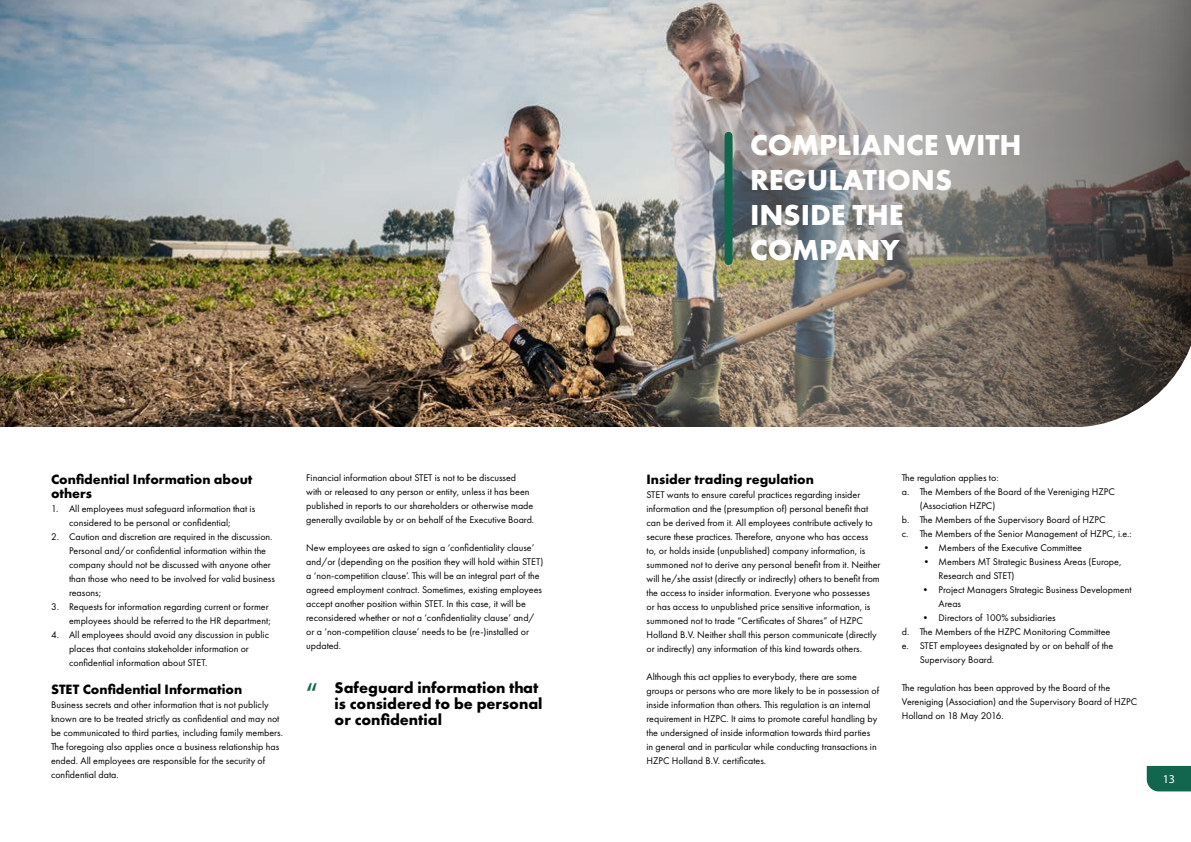
<style>
.page{position:relative;width:1191px;height:842px;background:#fff}
.page>*{position:absolute;margin:0;border:0;box-sizing:border-box;transform-origin:0 0}
.t1{font:32px "Myriad Pro";color:#12664d}
.t2{font:700 30px/35px "Futura PT";color:#fff}
.t3{font:700 16px/16px "Futura PT";color:#000}
.t4{font:700 14px/14px "Futura PT";color:#000}
.t5{font:12px "Myriad Pro";color:#fff}
.t6{font:10px/14px "Futura PT";color:#000}
</style>
<div class="page">
<img style="left:0;top:0;width:534px;height:427px">
<img style="left:534px;top:0;width:657px;height:427px">
<div style="left:724px;top:136px;width:8px;height:125px;background:#12664d"></div>
<svg style="left:1071px;top:300px;width:120px;height:127px"></svg>
<svg style="left:1146px;top:766px;width:45px;height:25px"></svg>
<h3 class="t4" style="left:51px;top:472px;width:203px">Confidential Information about others</h3>
<p class="t6" style="left:69px;top:502px;width:188px;text-indent:-18px">1. All employees must safeguard information that is considered to be personal or confidential;</p>
<p class="t6" style="left:69px;top:530px;width:207px;text-indent:-18px">2. Caution and discretion are required in the discussion.<br>Personal and/or confidential information within the company should not be discussed with anyone other than those who need to be involved for valid business reasons;</p>
<p class="t6" style="left:51px;top:600px;width:222px;text-align:right">3. Requests for information regarding current or former employees should be referred to the HR department;</p>
<p class="t6" style="left:69px;top:628px;width:201px;text-indent:-18px">4. All employees should avoid any discussion in public places that contains stakeholder information or confidential information about STET.</p>
<h3 class="t4" style="left:51px;top:682px;width:193px">STET Confidential Information</h3>
<p class="t6" style="left:51px;top:698px;width:233px">Business secrets and other information that is not publicly known are to be treated strictly as confidential and may not be communicated to third parties, including family members.<br>The foregoing also applies once a business relationship has ended. All employees are responsible for the security of confidential data.</p>
<p class="t6" style="left:306px;top:471px;width:229px">Financial information about STET is not to be discussed with or released to any person or entity, unless it has been published in reports to our shareholders or otherwise made generally available by or on behalf of the Executive Board.</p>
<p class="t6" style="left:306px;top:541px;width:238px">New employees are asked to sign a ‘confidentiality clause’ and/or (depending on the position they will hold within STET) a ‘non-competition clause’. This will be an integral part of the agreed employment contract. Sometimes, existing employees accept another position within STET. In this case, it will be reconsidered whether or not a ‘confidentiality clause’ and/ or a ‘non-competition clause’ needs to be (re-)installed or updated.</p>
<h1 class="t1" style="left:306px;top:674px;width:13px">“</h1>
<h3 class="t3" style="left:334px;top:679px;width:209px">Safeguard information that is considered to be personal or confidential</h3>
<h2 class="t2" style="left:750px;top:126px;width:273px">COMPLIANCE WITH<br>REGULATIONS<br>INSIDE THE<br>COMPANY</h2>
<h3 class="t4" style="left:646px;top:472px;width:169px">Insider trading regulation</h3>
<p class="t6" style="left:646px;top:488px;width:235px">STET wants to ensure careful practices regarding insider information and the (presumption of) personal benefit that can be derived from it. All employees contribute actively to secure these practices. Therefore, anyone who has access to, or holds inside (unpublished) company information, is summoned not to derive any personal benefit from it. Neither will he/she assist (directly or indirectly) others to benefit from the access to insider information. Everyone who possesses or has access to unpublished price sensitive information, is summoned not to trade “Certificates of Shares” of HZPC Holland B.V. Neither shall this person communicate (directly or indirectly) any information of this kind towards others.</p>
<p class="t6" style="left:646px;top:670px;width:234px">Although this act applies to everybody, there are some groups or persons who are more likely to be in possession of inside information than others. This regulation is an internal requirement in HZPC. It aims to promote careful handling by the undersigned of inside information towards third parties in general and in particular while conducting transactions in HZPC Holland B.V. certificates.</p>
<p class="t6" style="left:901px;top:471px;width:98px">The regulation applies to:</p>
<p class="t6" style="left:901px;top:485px;width:215px">a. The Members of the Board of the Vereniging HZPC</p>
<p class="t6" style="left:919px;top:499px;width:77px">(Association HZPC)</p>
<p class="t6" style="left:901px;top:513px;width:205px">b. The Members of the Supervisory Board of HZPC</p>
<p class="t6" style="left:901px;top:527px;width:232px">c. The Members of the Senior Management of HZPC, i.e.:</p>
<p class="t6" style="left:921px;top:541px;width:162px">• Members of the Executive Committee</p>
<p class="t6" style="left:938px;top:555px;width:185px;text-indent:-17px">• Members MT Strategic Business Areas (Europe,<br>Research and STET)</p>
<p class="t6" style="left:938px;top:583px;width:194px;text-indent:-18px">• Project Managers Strategic Business Development<br>Areas</p>
<p class="t6" style="left:920px;top:611px;width:137px">• Directors of 100% subsidiaries</p>
<p class="t6" style="left:901px;top:625px;width:210px">d. The Members of the HZPC Monitoring Committee</p>
<p class="t6" style="left:901px;top:639px;width:213px">e. STET employees designated by or on behalf of the</p>
<p class="t6" style="left:919px;top:653px;width:76px">Supervisory Board.</p>
<p class="t6" style="left:901px;top:681px;width:237px">The regulation has been approved by the Board of the<br>Vereniging (Association) and the Supervisory Board of HZPC<br>Holland on 18 May 2016.</p>
<p class="t5" style="left:1162px;top:771px;width:14px">13</p>
</div>
